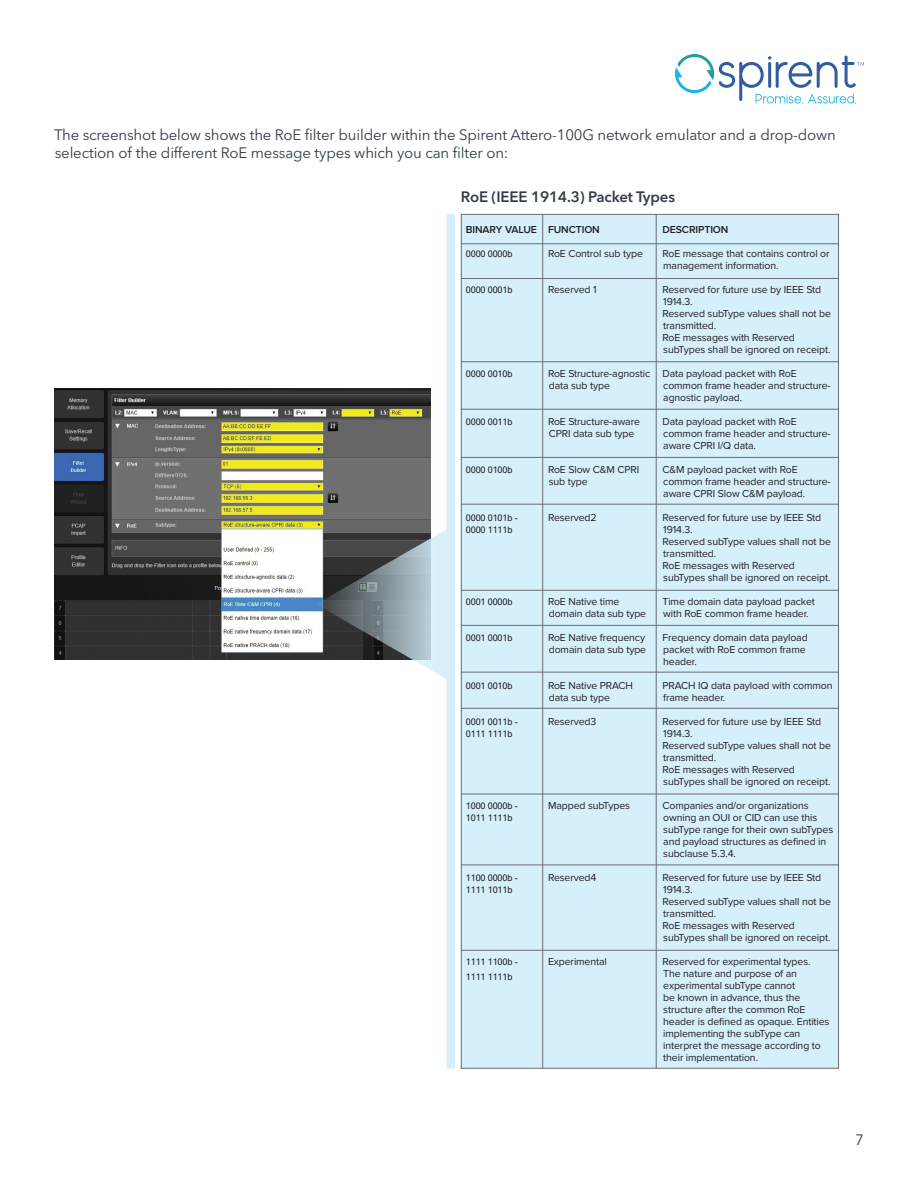
<style>
.page{position:relative;width:918px;height:1188px;background:#fff}
.page>*{position:absolute;margin:0;border:0;box-sizing:border-box;transform-origin:0 0}
.t1{font:15px/18px "Avenir Next LT Pro";letter-spacing:-.01em;color:#303d48}
.t2{font:600 15px "Avenir Next LT Pro";letter-spacing:-.01em;color:#303d48}
.t3{font:10.5px/12px "Proxima Nova";letter-spacing:-.01em;color:#231f20}
.t4{font:600 10.5px "Proxima Nova";letter-spacing:-.01em;color:#231f20}
.t5{font:9px/12px "Microsoft Sans Serif";letter-spacing:-.01em;color:#231f20}
</style>
<div class="page">
<svg style="left:675px;top:54px;width:189px;height:50px"></svg>
<img style="left:54px;top:389px;width:262px;height:271px">
<div style="left:461px;top:214px;width:378px;height:855px;background:#d5effb;border:1px solid #686d73"></div>
<hr style="left:542px;top:214px;width:1px;height:855px;background:#686d73">
<hr style="left:656px;top:214px;width:1px;height:855px;background:#686d73">
<hr style="left:461px;top:950px;width:378px;height:1px;background:#686d73">
<hr style="left:461px;top:865px;width:378px;height:1px;background:#686d73">
<hr style="left:461px;top:794px;width:378px;height:1px;background:#686d73">
<hr style="left:461px;top:708px;width:378px;height:1px;background:#686d73">
<hr style="left:461px;top:672px;width:378px;height:1px;background:#686d73">
<hr style="left:461px;top:625px;width:378px;height:1px;background:#686d73">
<hr style="left:461px;top:590px;width:378px;height:1px;background:#686d73">
<hr style="left:461px;top:504px;width:378px;height:1px;background:#686d73">
<hr style="left:461px;top:457px;width:378px;height:1px;background:#686d73">
<hr style="left:461px;top:409px;width:378px;height:1px;background:#686d73">
<hr style="left:461px;top:361px;width:378px;height:1px;background:#686d73">
<hr style="left:461px;top:278px;width:378px;height:1px;background:#686d73">
<hr style="left:461px;top:243px;width:378px;height:1px;background:#686d73">
<svg style="left:316px;top:214px;width:139px;height:855px"></svg>
<h1 class="t1" style="left:54px;top:125px;width:784px">The screenshot below shows the RoE filter builder within the Spirent Attero-100G network emulator and a drop-down selection of the different RoE message types which you can filter on:</h1>
<h1 class="t2" style="left:461px;top:188px;width:216px">RoE (IEEE 1914.3) Packet Types</h1>
<p class="t4" style="left:466px;top:224px;width:73px">BINARY VALUE</p>
<p class="t5" style="left:466px;top:248px;width:48px">0000 0000b</p>
<p class="t5" style="left:466px;top:284px;width:48px">0000 0001b</p>
<p class="t4" style="left:548px;top:224px;width:53px">FUNCTION</p>
<p class="t3" style="left:548px;top:248px;width:96px">RoE Control sub type</p>
<p class="t3" style="left:548px;top:284px;width:50px">Reserved 1</p>
<p class="t5" style="left:466px;top:368px;width:48px">0000 0010b</p>
<p class="t5" style="left:466px;top:416px;width:48px">0000 0011b</p>
<p class="t5" style="left:466px;top:464px;width:48px">0000 0100b</p>
<p class="t5" style="left:466px;top:512px;width:53px">0000 0101b -<br>0000 1111b</p>
<p class="t5" style="left:466px;top:596px;width:48px">0001 0000b</p>
<p class="t5" style="left:466px;top:632px;width:48px">0001 0001b</p>
<p class="t5" style="left:466px;top:680px;width:48px">0001 0010b</p>
<p class="t5" style="left:466px;top:716px;width:53px">0001 0011b -<br>0111 1111b</p>
<p class="t5" style="left:466px;top:800px;width:53px">1000 0000b -<br>1011 1111b</p>
<p class="t5" style="left:466px;top:872px;width:53px">1100 0000b -<br>1111 1011b</p>
<p class="t5" style="left:466px;top:954px;width:53px;line-height:15px">1111 1100b -<br>1111 1111b</p>
<p class="t3" style="left:548px;top:368px;width:104px">RoE Structure-agnostic data sub type</p>
<p class="t3" style="left:548px;top:416px;width:93px">RoE Structure-aware<br>CPRI data sub type</p>
<p class="t3" style="left:548px;top:464px;width:93px">RoE Slow C&amp;M CPRI sub type</p>
<p class="t3" style="left:548px;top:512px;width:50px">Reserved2</p>
<p class="t3" style="left:548px;top:596px;width:100px">RoE Native time domain data sub type</p>
<p class="t3" style="left:548px;top:632px;width:100px">RoE Native frequency domain data sub type</p>
<p class="t3" style="left:548px;top:680px;width:87px">RoE Native PRACH data sub type</p>
<p class="t3" style="left:548px;top:716px;width:50px">Reserved3</p>
<p class="t3" style="left:548px;top:800px;width:84px">Mapped subTypes</p>
<p class="t3" style="left:548px;top:872px;width:50px">Reserved4</p>
<p class="t3" style="left:548px;top:956px;width:60px">Experimental</p>
<p class="t4" style="left:663px;top:224px;width:67px">DESCRIPTION</p>
<p class="t3" style="left:663px;top:248px;width:169px">RoE message that contains control or management information.</p>
<p class="t3" style="left:663px;top:284px;width:170px">Reserved for future use by IEEE Std<br>1914.3.<br>Reserved subType values shall not be transmitted.<br>RoE messages with Reserved subTypes shall be ignored on receipt.</p>
<p class="t3" style="left:663px;top:368px;width:170px">Data payload packet with RoE common frame header and structure&shy;agnostic payload.</p>
<p class="t3" style="left:663px;top:416px;width:170px">Data payload packet with RoE common frame header and structure&shy;aware CPRI I/Q data.</p>
<p class="t3" style="left:663px;top:464px;width:170px">C&amp;M payload packet with RoE common frame header and structure&shy;aware CPRI Slow C&amp;M payload.</p>
<p class="t3" style="left:663px;top:512px;width:170px">Reserved for future use by IEEE Std<br>1914.3.<br>Reserved subType values shall not be transmitted.<br>RoE messages with Reserved subTypes shall be ignored on receipt.</p>
<p class="t3" style="left:663px;top:596px;width:154px">Time domain data payload packet with RoE common frame header.</p>
<p class="t3" style="left:663px;top:632px;width:147px">Frequency domain data payload packet with RoE common frame header.</p>
<p class="t3" style="left:663px;top:680px;width:172px">PRACH IQ data payload with common frame header.</p>
<p class="t3" style="left:663px;top:716px;width:170px">Reserved for future use by IEEE Std<br>1914.3.<br>Reserved subType values shall not be transmitted.<br>RoE messages with Reserved subTypes shall be ignored on receipt.</p>
<p class="t3" style="left:663px;top:800px;width:172px">Companies and/or organizations owning an OUI or CID can use this subType range for their own subTypes and payload structures as defined in subclause 5.3.4.</p>
<p class="t3" style="left:663px;top:872px;width:170px">Reserved for future use by IEEE Std<br>1914.3.<br>Reserved subType values shall not be transmitted.<br>RoE messages with Reserved subTypes shall be ignored on receipt.</p>
<p class="t3" style="left:663px;top:956px;width:169px">Reserved for experimental types.<br>The nature and purpose of an experimental subType cannot<br>be known in advance, thus the structure after the common RoE header is defined as opaque. Entities implementing the subType can interpret the message according to their implementation.</p>
<h1 class="t1" style="left:855px;top:1131px;width:10px">7</h1>
</div>
